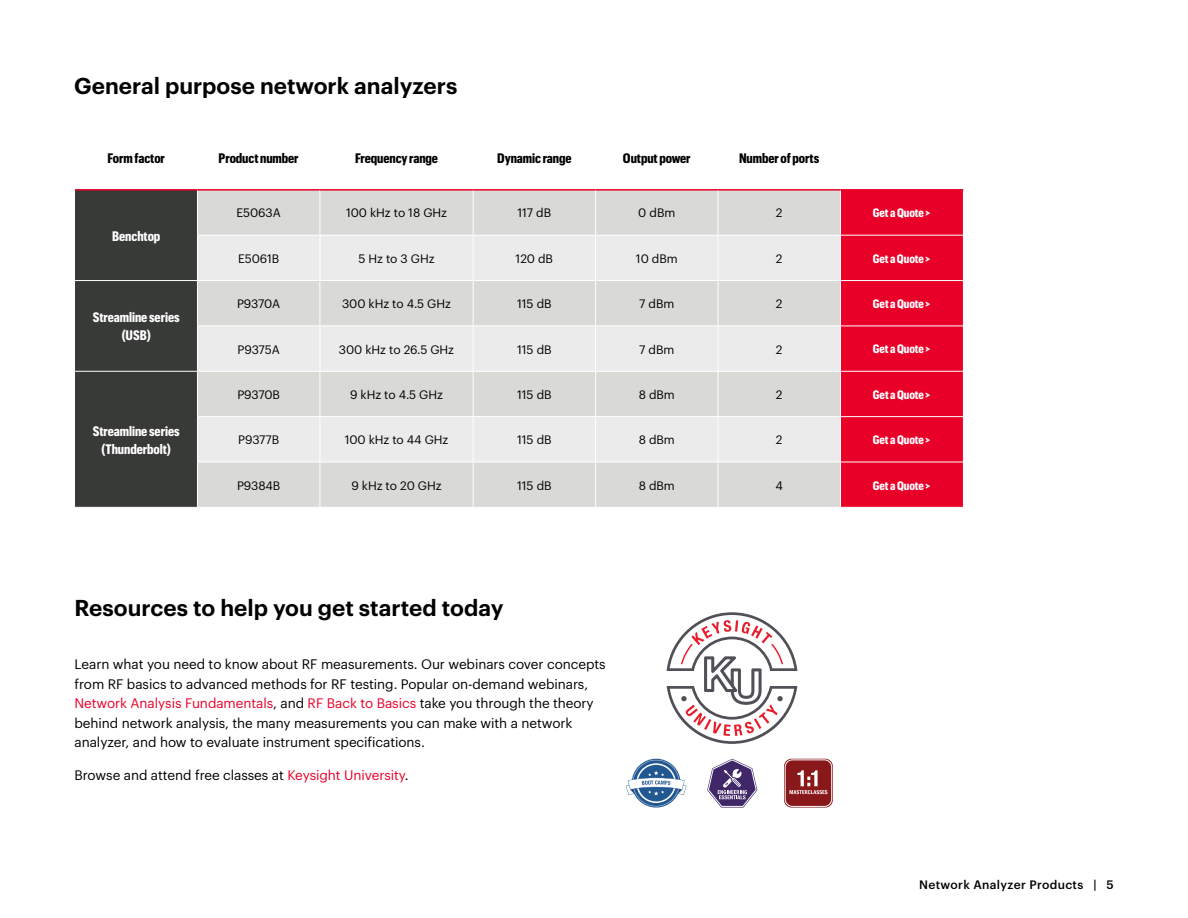
<style>
.page{position:relative;width:1188px;height:918px;background:#fff}
.page>*{position:absolute;margin:0;border:0;box-sizing:border-box;transform-origin:0 0}
.t1{font:600 22.5px "Graphik LC";color:#000}
.t2{font:13.5px/19.5px "Graphik LC";letter-spacing:-.005em;color:#000}
.t3{font:700 13.5px "Graphik Cond";letter-spacing:-.005em;color:#000}
.t4{font:700 13.5px/18px "Graphik Cond";letter-spacing:-.005em;color:#fff;text-align:center}
.t5{font:12px "Graphik LC";letter-spacing:-.005em;color:#000}
.t6{font:700 12px "Graphik Cond";letter-spacing:-.005em;color:#fff}
.t7{font:500 12px "Graphik LC";letter-spacing:.03em;color:#000}
.s1{color:#e90029}
</style>
<div class="page">
<div style="left:76px;top:191px;width:121px;height:316px;background:#373a36"></div>
<div style="left:198px;top:191px;width:642px;height:316px;background:#d9d9d6"></div>
<div style="left:841px;top:191px;width:122px;height:316px;background:#e90029"></div>
<svg style="left:198px;top:236px;width:642px;height:226px;background:#e4e4e2"></svg>
<hr style="left:75px;top:189px;width:122px;height:2px;background:#e90029">
<hr style="left:75px;top:280px;width:122px;height:1px;background:#fff">
<hr style="left:75px;top:371px;width:122px;height:1px;background:#fff">
<hr style="left:197px;top:189px;width:123px;height:2px;background:#e90029">
<hr style="left:320px;top:191px;width:1px;height:44px;background:#fff">
<hr style="left:320px;top:189px;width:153px;height:2px;background:#e90029">
<hr style="left:473px;top:191px;width:1px;height:44px;background:#fff">
<hr style="left:473px;top:189px;width:123px;height:2px;background:#e90029">
<hr style="left:595px;top:191px;width:1px;height:44px;background:#fff">
<hr style="left:596px;top:189px;width:122px;height:2px;background:#e90029">
<hr style="left:718px;top:191px;width:1px;height:44px;background:#fff">
<hr style="left:718px;top:189px;width:122px;height:2px;background:#e90029">
<hr style="left:197px;top:235px;width:123px;height:1px;background:#fff">
<hr style="left:320px;top:235px;width:153px;height:1px;background:#fff">
<hr style="left:320px;top:236px;width:1px;height:44px;background:#fff">
<hr style="left:473px;top:235px;width:123px;height:1px;background:#fff">
<hr style="left:473px;top:236px;width:1px;height:44px;background:#fff">
<hr style="left:596px;top:235px;width:122px;height:1px;background:#fff">
<hr style="left:595px;top:236px;width:1px;height:44px;background:#fff">
<hr style="left:718px;top:235px;width:122px;height:1px;background:#fff">
<hr style="left:718px;top:236px;width:1px;height:44px;background:#fff">
<hr style="left:320px;top:326px;width:1px;height:45px;background:#fff">
<hr style="left:320px;top:417px;width:1px;height:45px;background:#fff">
<hr style="left:473px;top:326px;width:1px;height:45px;background:#fff">
<hr style="left:473px;top:417px;width:1px;height:45px;background:#fff">
<hr style="left:595px;top:326px;width:1px;height:45px;background:#fff">
<hr style="left:595px;top:417px;width:1px;height:45px;background:#fff">
<hr style="left:718px;top:326px;width:1px;height:45px;background:#fff">
<hr style="left:718px;top:417px;width:1px;height:45px;background:#fff">
<hr style="left:473px;top:280px;width:123px;height:1px;background:#fff">
<hr style="left:473px;top:326px;width:123px;height:1px;background:#fff">
<hr style="left:596px;top:280px;width:122px;height:1px;background:#fff">
<hr style="left:595px;top:281px;width:1px;height:45px;background:#fff">
<hr style="left:596px;top:326px;width:122px;height:1px;background:#fff">
<hr style="left:718px;top:280px;width:122px;height:1px;background:#fff">
<hr style="left:718px;top:281px;width:1px;height:45px;background:#fff">
<hr style="left:718px;top:326px;width:122px;height:1px;background:#fff">
<hr style="left:840px;top:280px;width:123px;height:1px;background:#fff">
<hr style="left:840px;top:326px;width:123px;height:1px;background:#fff">
<hr style="left:840px;top:371px;width:123px;height:1px;background:#fff">
<hr style="left:840px;top:416px;width:123px;height:1px;background:#fff">
<hr style="left:840px;top:462px;width:123px;height:1px;background:#fff">
<hr style="left:840px;top:189px;width:123px;height:2px;background:#e90029">
<hr style="left:840px;top:235px;width:123px;height:1px;background:#fff">
<hr style="left:197px;top:371px;width:123px;height:1px;background:#fff">
<hr style="left:197px;top:416px;width:123px;height:1px;background:#fff">
<hr style="left:197px;top:280px;width:123px;height:1px;background:#fff">
<hr style="left:197px;top:326px;width:123px;height:1px;background:#fff">
<hr style="left:320px;top:280px;width:153px;height:1px;background:#fff">
<hr style="left:320px;top:281px;width:1px;height:45px;background:#fff">
<hr style="left:473px;top:281px;width:1px;height:45px;background:#fff">
<hr style="left:320px;top:326px;width:153px;height:1px;background:#fff">
<hr style="left:320px;top:371px;width:153px;height:1px;background:#fff">
<hr style="left:320px;top:372px;width:1px;height:44px;background:#fff">
<hr style="left:320px;top:416px;width:153px;height:1px;background:#fff">
<hr style="left:473px;top:371px;width:123px;height:1px;background:#fff">
<hr style="left:473px;top:372px;width:1px;height:44px;background:#fff">
<hr style="left:473px;top:416px;width:123px;height:1px;background:#fff">
<hr style="left:596px;top:371px;width:122px;height:1px;background:#fff">
<hr style="left:595px;top:372px;width:1px;height:44px;background:#fff">
<hr style="left:596px;top:416px;width:122px;height:1px;background:#fff">
<hr style="left:718px;top:371px;width:122px;height:1px;background:#fff">
<hr style="left:718px;top:372px;width:1px;height:44px;background:#fff">
<hr style="left:718px;top:416px;width:122px;height:1px;background:#fff">
<hr style="left:197px;top:462px;width:123px;height:1px;background:#fff">
<hr style="left:320px;top:462px;width:153px;height:1px;background:#fff">
<hr style="left:320px;top:462px;width:1px;height:45px;background:#fff">
<hr style="left:473px;top:462px;width:123px;height:1px;background:#fff">
<hr style="left:473px;top:462px;width:1px;height:45px;background:#fff">
<hr style="left:596px;top:462px;width:122px;height:1px;background:#fff">
<hr style="left:595px;top:462px;width:1px;height:45px;background:#fff">
<hr style="left:718px;top:462px;width:122px;height:1px;background:#fff">
<hr style="left:718px;top:462px;width:1px;height:45px;background:#fff">
<svg style="left:667px;top:612px;width:130px;height:132px"></svg>
<svg style="left:626px;top:760px;width:60px;height:46px"></svg>
<svg style="left:707px;top:759px;width:50px;height:49px"></svg>
<div style="left:784px;top:759px;width:49px;height:49px;background:#88181a;border-radius:8px"></div>
<div style="left:785px;top:760px;width:47px;height:47px;border:1px solid #fff;border-radius:7px"></div>
<svg style="left:790px;top:770px;width:38px;height:24px"></svg>
<h1 class="t1" style="left:74px;top:68px;width:385px">General purpose network analyzers</h1>
<p class="t3" style="left:107px;top:148px;width:59px">Form factor</p>
<p class="t3" style="left:219px;top:148px;width:82px">Product number</p>
<p class="t3" style="left:355px;top:148px;width:84px">Frequency range</p>
<p class="t3" style="left:497px;top:148px;width:76px">Dynamic range</p>
<p class="t3" style="left:623px;top:148px;width:69px">Output power</p>
<p class="t3" style="left:739px;top:148px;width:82px">Number of ports</p>
<p class="t4" style="left:112px;top:226px;width:50px">Benchtop</p>
<p class="t4" style="left:93px;top:307px;width:89px">Streamline series (USB)</p>
<p class="t4" style="left:93px;top:421px;width:89px">Streamline series (Thunderbolt)</p>
<p class="t5" style="left:236px;top:204px;width:46px">E5063A</p>
<p class="t5" style="left:346px;top:204px;width:102px">100 kHz to 18 GHz</p>
<p class="t5" style="left:517px;top:204px;width:35px">117 dB</p>
<p class="t5" style="left:638px;top:204px;width:39px">0 dBm</p>
<p class="t5" style="left:776px;top:204px;width:8px">2</p>
<p class="t6" style="left:873px;top:204px;width:59px">Get a Quote &gt;</p>
<p class="t5" style="left:238px;top:249px;width:43px">E5061B</p>
<p class="t5" style="left:358px;top:249px;width:78px">5 Hz to 3 GHz</p>
<p class="t5" style="left:516px;top:249px;width:39px">120 dB</p>
<p class="t5" style="left:636px;top:249px;width:43px">10 dBm</p>
<p class="t5" style="left:776px;top:249px;width:8px">2</p>
<p class="t6" style="left:873px;top:250px;width:59px">Get a Quote &gt;</p>
<p class="t5" style="left:237px;top:295px;width:45px">P9370A</p>
<p class="t5" style="left:342px;top:295px;width:110px">300 kHz to 4.5 GHz</p>
<p class="t5" style="left:517px;top:295px;width:36px">115 dB</p>
<p class="t5" style="left:639px;top:295px;width:37px">7 dBm</p>
<p class="t5" style="left:776px;top:295px;width:8px">2</p>
<p class="t6" style="left:873px;top:295px;width:59px">Get a Quote &gt;</p>
<p class="t5" style="left:237px;top:340px;width:44px">P9375A</p>
<p class="t5" style="left:339px;top:340px;width:117px">300 kHz to 26.5 GHz</p>
<p class="t5" style="left:517px;top:340px;width:36px">115 dB</p>
<p class="t5" style="left:639px;top:340px;width:37px">7 dBm</p>
<p class="t5" style="left:776px;top:340px;width:8px">2</p>
<p class="t6" style="left:873px;top:340px;width:59px">Get a Quote &gt;</p>
<p class="t5" style="left:237px;top:386px;width:44px">P9370B</p>
<p class="t5" style="left:350px;top:386px;width:94px">9 kHz to 4.5 GHz</p>
<p class="t5" style="left:517px;top:386px;width:36px">115 dB</p>
<p class="t5" style="left:639px;top:386px;width:38px">8 dBm</p>
<p class="t5" style="left:776px;top:386px;width:8px">2</p>
<p class="t6" style="left:873px;top:386px;width:59px">Get a Quote &gt;</p>
<p class="t5" style="left:238px;top:431px;width:43px">P9377B</p>
<p class="t5" style="left:345px;top:431px;width:105px">100 kHz to 44 GHz</p>
<p class="t5" style="left:517px;top:431px;width:36px">115 dB</p>
<p class="t5" style="left:639px;top:431px;width:38px">8 dBm</p>
<p class="t5" style="left:776px;top:431px;width:8px">2</p>
<p class="t6" style="left:873px;top:431px;width:59px">Get a Quote &gt;</p>
<p class="t5" style="left:237px;top:476px;width:45px">P9384B</p>
<p class="t5" style="left:351px;top:476px;width:92px">9 kHz to 20 GHz</p>
<p class="t5" style="left:517px;top:476px;width:36px">115 dB</p>
<p class="t5" style="left:639px;top:476px;width:38px">8 dBm</p>
<p class="t5" style="left:776px;top:476px;width:9px">4</p>
<p class="t6" style="left:873px;top:477px;width:59px">Get a Quote &gt;</p>
<h1 class="t1" style="left:75px;top:591px;width:431px">Resources to help you get started today</h1>
<p class="t2" style="left:75px;top:654px;width:533px">Learn what you need to know about RF measurements. Our webinars cover concepts from RF basics to advanced methods for RF testing. Popular on-demand webinars, <span class="s1">Network Analysis Fundamentals</span>, and <span class="s1">RF Back to Basics</span> take you through the theory behind network analysis, the many measurements you can make with a network analyzer, and how to evaluate instrument specifications.</p>
<p class="t2" style="left:75px;top:765px;width:336px">Browse and attend free classes at <span class="s1">Keysight University</span>.</p>
<p class="t7" style="left:919px;top:876px;width:196px">Network Analyzer Products | 5</p>
</div>
